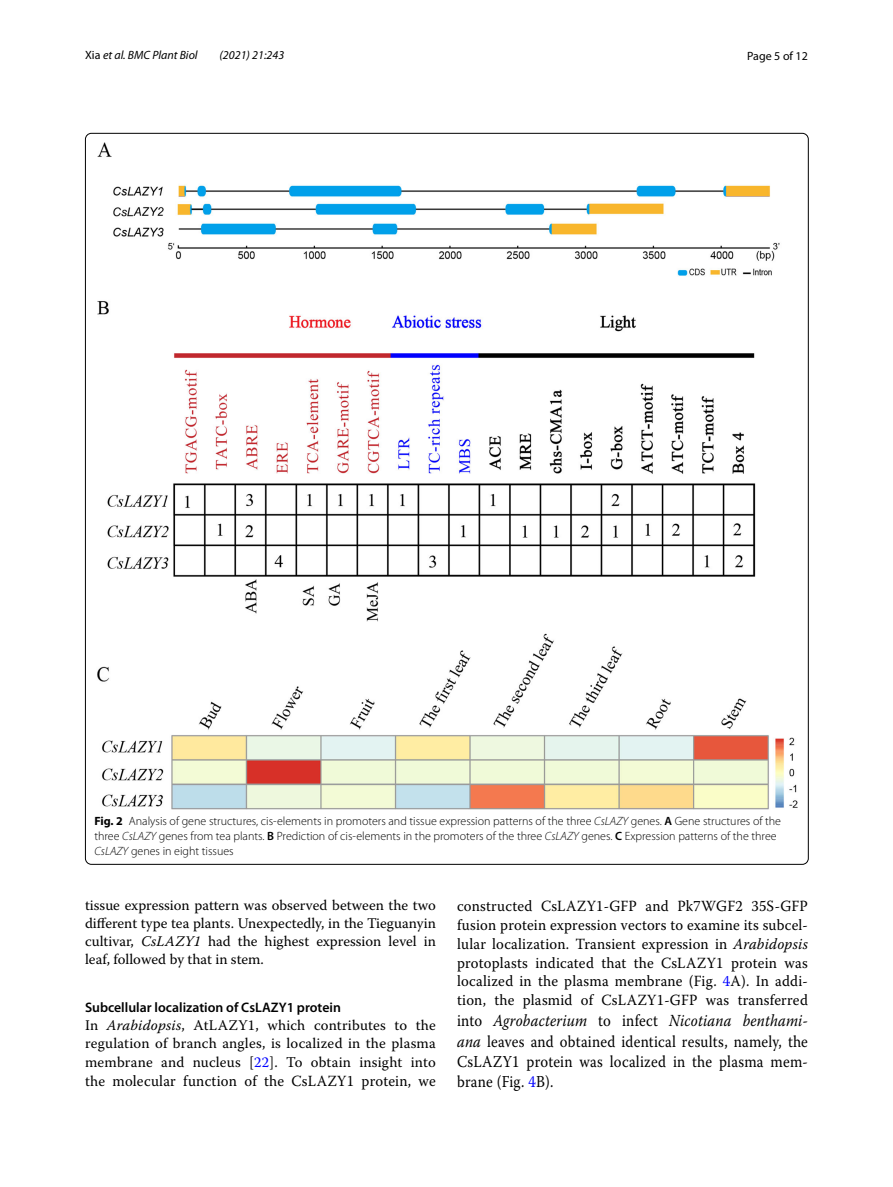
<style>
.page{position:relative;width:893px;height:1187px;background:#fff}
.page>*{position:absolute;margin:0;border:0;box-sizing:border-box;transform-origin:0 0}
.t1{font:italic 16.8px "Warnock Pro";letter-spacing:.015em;color:#000;scale:.87 1}
.t2{font:16.65px/20.2px "Warnock Pro";letter-spacing:.015em;color:#000;text-align:justify;scale:.89 1}
.t3{font:15.45px/18.9px "Warnock Pro";letter-spacing:.015em;color:#000;text-align:justify;scale:.95 1}
.t4{font:14.85px "Warnock Pro";letter-spacing:.015em;color:#000}
.t5{font:14.7px/18px "Warnock Pro";letter-spacing:.015em;color:#000;text-align:justify}
.t6{font:600 13.8px "Myriad Pro";color:#000}
.t7{font:300 12px/15px "Myriad Pro";color:#000}
.t8{font:italic 12px "Myriad Pro";color:#000}
.t9{font:12px "Myriad Pro";color:#000}
.s1{font-style:normal}
.s2{font-weight:700}
.s3{font-style:italic}
.s4{font-weight:600}
.s5{color:#00f}
.s6{font-size:14.85px}
.s7{font-style:italic;font-size:16.8px}
</style>
<div class="page">
<img style="left:97px;top:142px;width:700px;height:667px">
<p class="t8" style="left:85px;top:48px;width:114px"><span class="s1">Xia</span> et al. BMC Plant Biol</p>
<p class="t8" style="left:220px;top:48px;width:66px">(2021) 21:243</p>
<p class="t9" style="left:747px;top:48px;width:62px">Page 5 of 12</p>
<p class="t7" style="left:94px;top:813px;width:688px"><span class="s2">Fig. 2</span> Analysis of gene structures, cis-elements in promoters and tissue expression patterns of the three <span class="s3">CsLAZY</span> genes. <span class="s4">A</span> Gene structures of the three <span class="s3">CsLAZY</span> genes from tea plants. <span class="s4">B</span> Prediction of cis-elements in the promoters of the three <span class="s3">CsLAZY</span> genes. <span class="s4">C</span> Expression patterns of the three<br><span class="s3">CsLAZY</span> genes in eight tissues</p>
<p class="t5" style="left:85px;top:895px;width:352px">tissue expression pattern was observed between the two different type tea plants. Unexpectedly, in the Tieguanyin cultivar, <span class="s3">CsLAZY1</span> had the highest expression level in leaf, followed by that in stem.</p>
<p class="t6" style="left:85px;top:998px;width:257px">Subcellular localization of CsLAZY1 protein</p>
<p class="t5" style="left:85px;top:1016px;width:352px">In <span class="s3">Arabidopsis</span>, AtLAZY1, which contributes to the regulation of branch angles, is localized in the plasma</p>
<p class="t4" style="left:85px;top:1052px;width:352px">membrane and nucleus [<span class="s5">22</span>]. To obtain insight into</p>
<p class="t3" style="left:85px;top:1070px;width:371px"><span class="s6">the</span> molecular function of the CsLAZY1 protein, we</p>
<p class="t3" style="left:457px;top:895px;width:371px">constructed CsLAZY1-GFP and Pk7WGF2 35S-GFP fusion protein expression vectors to examine its subcel&shy;lular localization. Transient expression in <span class="s3">Arabidopsis </span>protoplasts indicated that the CsLAZY1 protein was localized in the plasma membrane (Fig. <span class="s5">4</span>A). In addi&shy;tion, the plasmid of CsLAZY1-GFP was transferred</p>
<p class="t1" style="left:457px;top:1010px;width:405px"><span class="s1">into</span> Agrobacterium <span class="s1">to infect</span> Nicotiana benthami-</p>
<p class="t2" style="left:457px;top:1030px;width:396px"><span class="s7">ana</span> leaves and obtained identical results, namely, the CsLAZY1 protein was localized in the plasma mem&shy;brane (Fig. <span class="s5">4</span>B).</p>
</div>
